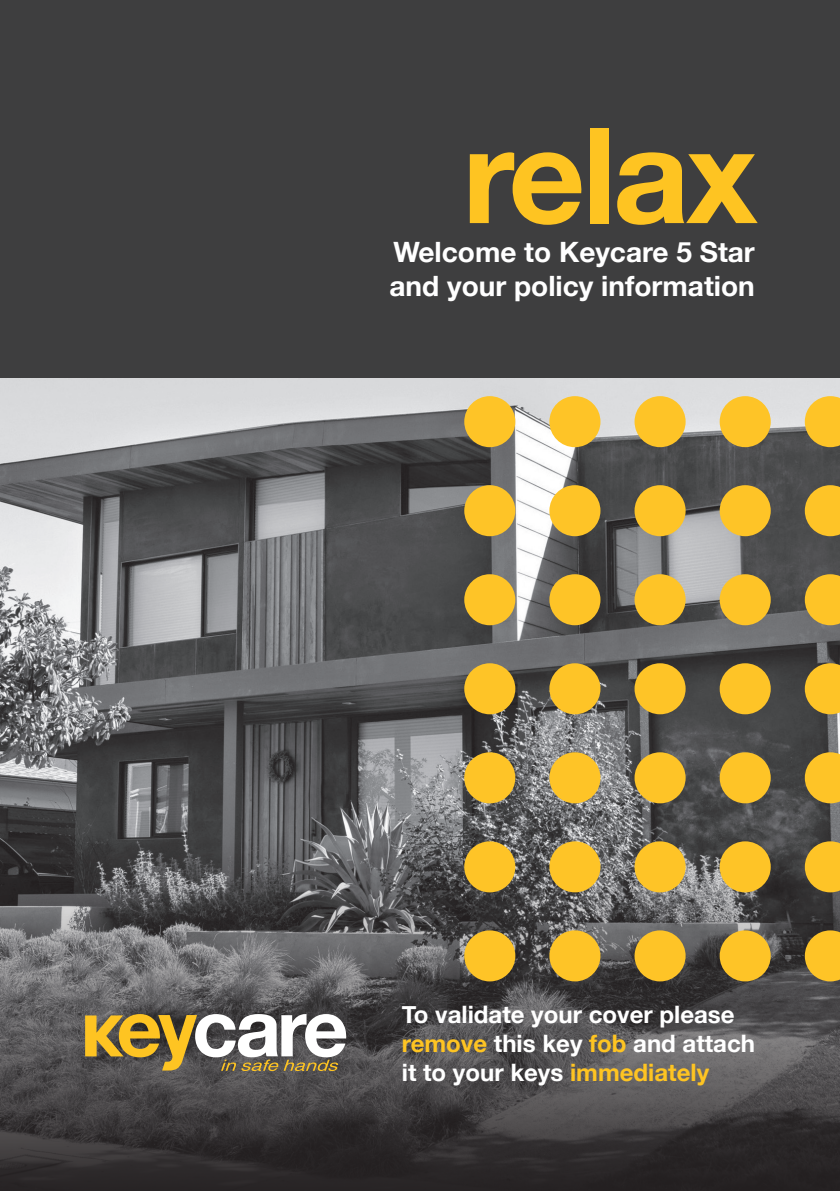
<style>
.page{position:relative;width:840px;height:1191px;background:#fff}
.page>*{position:absolute;margin:0;border:0;box-sizing:border-box;transform-origin:0 0}
.t1{font:700 133.2px "Helvetica Neue";letter-spacing:-.025em;color:#fec422}
.t2{font:700 28px/33.6px "Helvetica Neue";color:#fff}
.t3{font:700 24px/28.8px "Helvetica Neue";color:#fff}
.s1{color:#fec422}
</style>
<div class="page">
<img style="left:0;top:378px;width:839px;height:466px">
<svg style="left:0;top:844px;width:839px;height:347px;background:#4e4c4d"></svg>
<div style="left:0;top:0;width:839px;height:378px;background:#3e3e3f"></div>
<svg style="left:85px;top:1014px;width:261px;height:57px"></svg>
<div style="left:464px;top:396px;width:51px;height:51px;background:#fec427;border-radius:50%"></div>
<div style="left:464px;top:485px;width:51px;height:51px;background:#fec427;border-radius:50%"></div>
<div style="left:464px;top:574px;width:51px;height:51px;background:#fec427;border-radius:50%"></div>
<div style="left:464px;top:663px;width:51px;height:51px;background:#fec427;border-radius:50%"></div>
<div style="left:464px;top:752px;width:51px;height:51px;background:#fec427;border-radius:50%"></div>
<div style="left:464px;top:841px;width:51px;height:51px;background:#fec427;border-radius:50%"></div>
<div style="left:464px;top:930px;width:51px;height:51px;background:#fec427;border-radius:50%"></div>
<div style="left:549px;top:396px;width:51px;height:51px;background:#fec427;border-radius:50%"></div>
<div style="left:549px;top:485px;width:51px;height:51px;background:#fec427;border-radius:50%"></div>
<div style="left:549px;top:574px;width:51px;height:51px;background:#fec427;border-radius:50%"></div>
<div style="left:549px;top:663px;width:51px;height:51px;background:#fec427;border-radius:50%"></div>
<div style="left:549px;top:752px;width:51px;height:51px;background:#fec427;border-radius:50%"></div>
<div style="left:549px;top:841px;width:51px;height:51px;background:#fec427;border-radius:50%"></div>
<div style="left:549px;top:930px;width:51px;height:51px;background:#fec427;border-radius:50%"></div>
<div style="left:634px;top:396px;width:51px;height:51px;background:#fec427;border-radius:50%"></div>
<div style="left:634px;top:485px;width:51px;height:51px;background:#fec427;border-radius:50%"></div>
<div style="left:634px;top:574px;width:51px;height:51px;background:#fec427;border-radius:50%"></div>
<div style="left:634px;top:663px;width:51px;height:51px;background:#fec427;border-radius:50%"></div>
<div style="left:634px;top:752px;width:51px;height:51px;background:#fec427;border-radius:50%"></div>
<div style="left:634px;top:841px;width:51px;height:51px;background:#fec427;border-radius:50%"></div>
<div style="left:634px;top:930px;width:51px;height:51px;background:#fec427;border-radius:50%"></div>
<div style="left:719px;top:396px;width:51px;height:51px;background:#fec427;border-radius:50%"></div>
<div style="left:719px;top:485px;width:51px;height:51px;background:#fec427;border-radius:50%"></div>
<div style="left:719px;top:574px;width:51px;height:51px;background:#fec427;border-radius:50%"></div>
<div style="left:719px;top:663px;width:51px;height:51px;background:#fec427;border-radius:50%"></div>
<div style="left:719px;top:752px;width:51px;height:51px;background:#fec427;border-radius:50%"></div>
<div style="left:719px;top:841px;width:51px;height:51px;background:#fec427;border-radius:50%"></div>
<div style="left:719px;top:930px;width:51px;height:51px;background:#fec427;border-radius:50%"></div>
<svg style="left:804px;top:396px;width:35px;height:51px;background:#ebbc3d"></svg>
<svg style="left:804px;top:485px;width:35px;height:51px;background:#dcad2e"></svg>
<svg style="left:804px;top:574px;width:35px;height:51px;background:#e0b131"></svg>
<svg style="left:804px;top:663px;width:35px;height:51px;background:#daab2b"></svg>
<svg style="left:804px;top:752px;width:35px;height:51px;background:#dbac2c"></svg>
<svg style="left:804px;top:841px;width:35px;height:51px;background:#daab2b"></svg>
<svg style="left:804px;top:930px;width:35px;height:51px;background:#d9aa2a"></svg>
<h1 class="t1" style="left:462px;top:71px;width:296px">relax</h1>
<p class="t2" style="left:389px;top:236px;width:366px">Welcome to Keycare 5 Star and your policy information</p>
<p class="t3" style="left:401px;top:1000px;width:354px">To validate your cover please <span class="s1">remove</span> this key <span class="s1">fob</span> and attach it to your keys <span class="s1">immediately</span></p>
</div>
